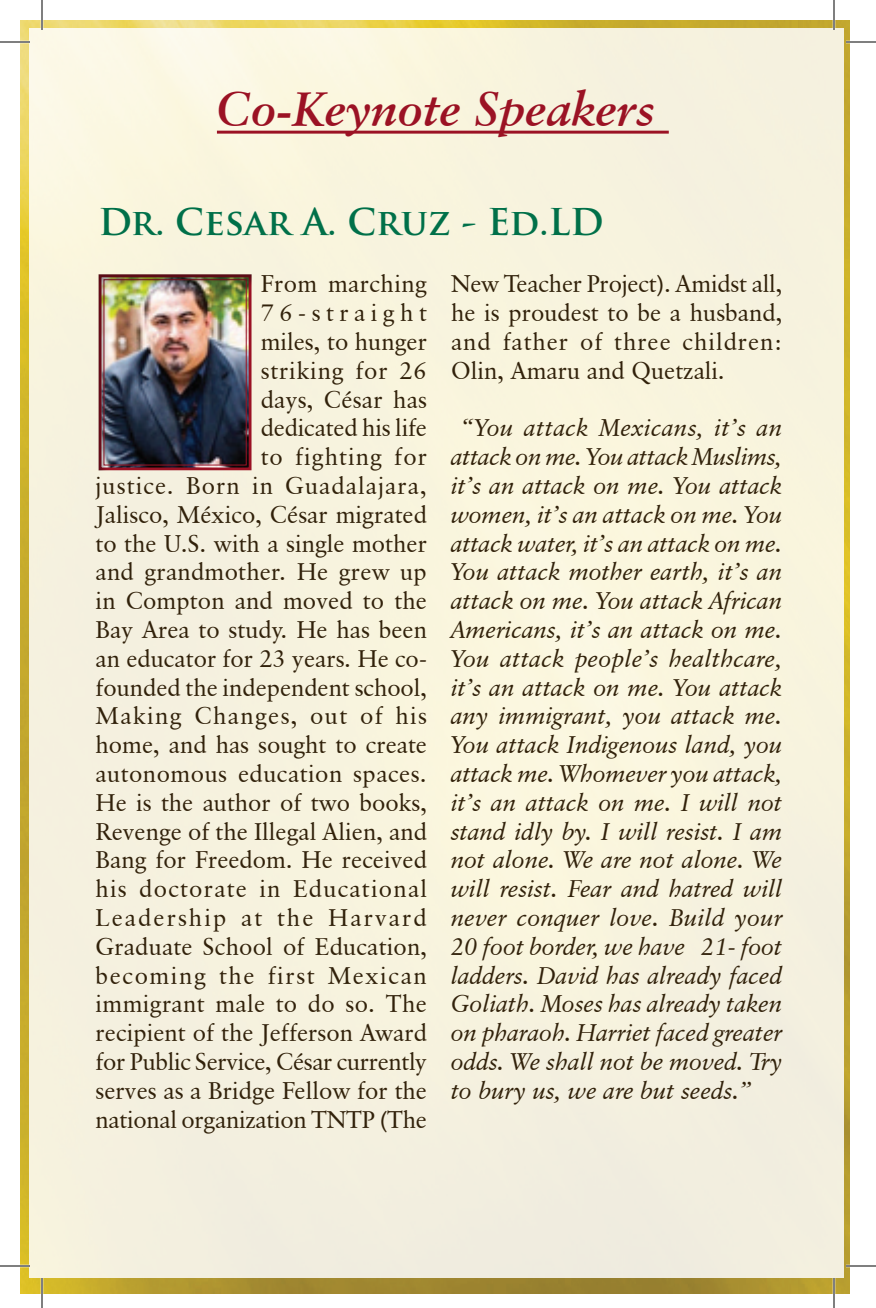
<style>
.page{position:relative;width:876px;height:1308px;background:#fff}
.page>*{position:absolute;margin:0;border:0;box-sizing:border-box;transform-origin:0 0}
.t1{font:italic 700 48px "Classical Garamond BT";color:#9b1224}
.t2{font:700 36px "Trajan Pro";color:#007049}
.t3{font:24px/28.8px "Classical Garamond BT";color:#31210a;text-align:right}
.t4{font:italic 24px/28.8px "Classical Garamond BT";color:#31210a;text-align:justify}
</style>
<div class="page">
<img style="left:20px;top:20px;width:830px;height:1273px">
<div style="left:30px;top:28px;width:814px;height:1249px;background:#f7f3de"></div>
<div style="left:75px;top:249px;width:201px;height:245px;background:#231f20;opacity:.5"></div>
<hr style="left:217px;top:131px;width:452px;height:3px;background:#9b1224">
<hr style="left:0;top:41px;width:30px;height:2px;background:#fff">
<hr style="left:846px;top:41px;width:30px;height:2px;background:#fff">
<hr style="left:0;top:1265px;width:30px;height:2px;background:#fff">
<hr style="left:846px;top:1265px;width:30px;height:2px;background:#fff">
<hr style="left:41px;top:0;width:2px;height:30px;background:#fff">
<hr style="left:41px;top:1278px;width:2px;height:30px;background:#fff">
<hr style="left:833px;top:0;width:2px;height:30px;background:#fff">
<hr style="left:833px;top:1278px;width:2px;height:30px;background:#fff">
<hr style="left:0;top:42px;width:30px;height:1px;background:#000">
<hr style="left:846px;top:42px;width:30px;height:1px;background:#000">
<hr style="left:0;top:1266px;width:30px;height:1px;background:#000">
<hr style="left:846px;top:1266px;width:30px;height:1px;background:#000">
<hr style="left:42px;top:0;width:1px;height:30px;background:#000">
<hr style="left:42px;top:1278px;width:1px;height:30px;background:#000">
<hr style="left:834px;top:0;width:1px;height:30px;background:#000">
<hr style="left:834px;top:1278px;width:1px;height:30px;background:#000">
<h1 class="t1" style="left:217px;top:80px;width:440px">Co-Keynote Speakers</h1>
<h2 class="t2" style="left:98px;top:200px;width:507px">Dr. Cesar A. Cruz - Ed.LD</h2>
<p class="t3" style="left:96px;top:269px;width:333px">From marching<br>76-straight<br>miles, to hunger<br>striking for 26<br>days, César has<br>dedicated his life<br>to fighting for<br>justice. Born in Guadalajara,<br>Jalisco, México, César migrated to the U.S. with a single mother and grandmother. He grew up in Compton and moved to the<br>Bay Area to study. He has been an educator for 23 years. He co&shy;founded the independent school,<br>Making Changes, out of his home, and has sought to create autonomous education spaces.<br>He is the author of two books,<br>Revenge of the Illegal Alien, and<br>Bang for Freedom. He received his doctorate in Educational<br>Leadership at the Harvard<br>Graduate School of Education, becoming the first Mexican immigrant male to do so. The recipient of the Jefferson Award for Public Service, César currently serves as a Bridge Fellow for the national organization TNTP (The</p>
<p class="t3" style="left:451px;top:269px;width:333px;text-align:justify">New Teacher Project). Amidst all, he is proudest to be a husband, and father of three children:<br>Olin, Amaru and Quetzali.</p>
<p class="t4" style="left:451px;top:413px;width:333px;text-indent:10px">“You attack Mexicans, it’s an attack on me. You attack Muslims, it’s an attack on me. You attack women, it’s an attack on me. You attack water, it’s an attack on me.<br>You attack mother earth, it’s an attack on me. You attack African Americans, it’s an attack on me.<br>You attack people’s healthcare, it’s an attack on me. You attack any immigrant, you attack me.<br>You attack Indigenous land, you attack me. Whomever you attack, it’s an attack on me. I will not stand idly by. I will resist. I am not alone. We are not alone. We will resist. Fear and hatred will never conquer love. Build your 20 foot border, we have 21- foot ladders. David has already faced Goliath. Moses has already taken on pharaoh. Harriet faced greater odds. We shall not be moved. Try to bury us, we are but seeds.”</p>
</div>
